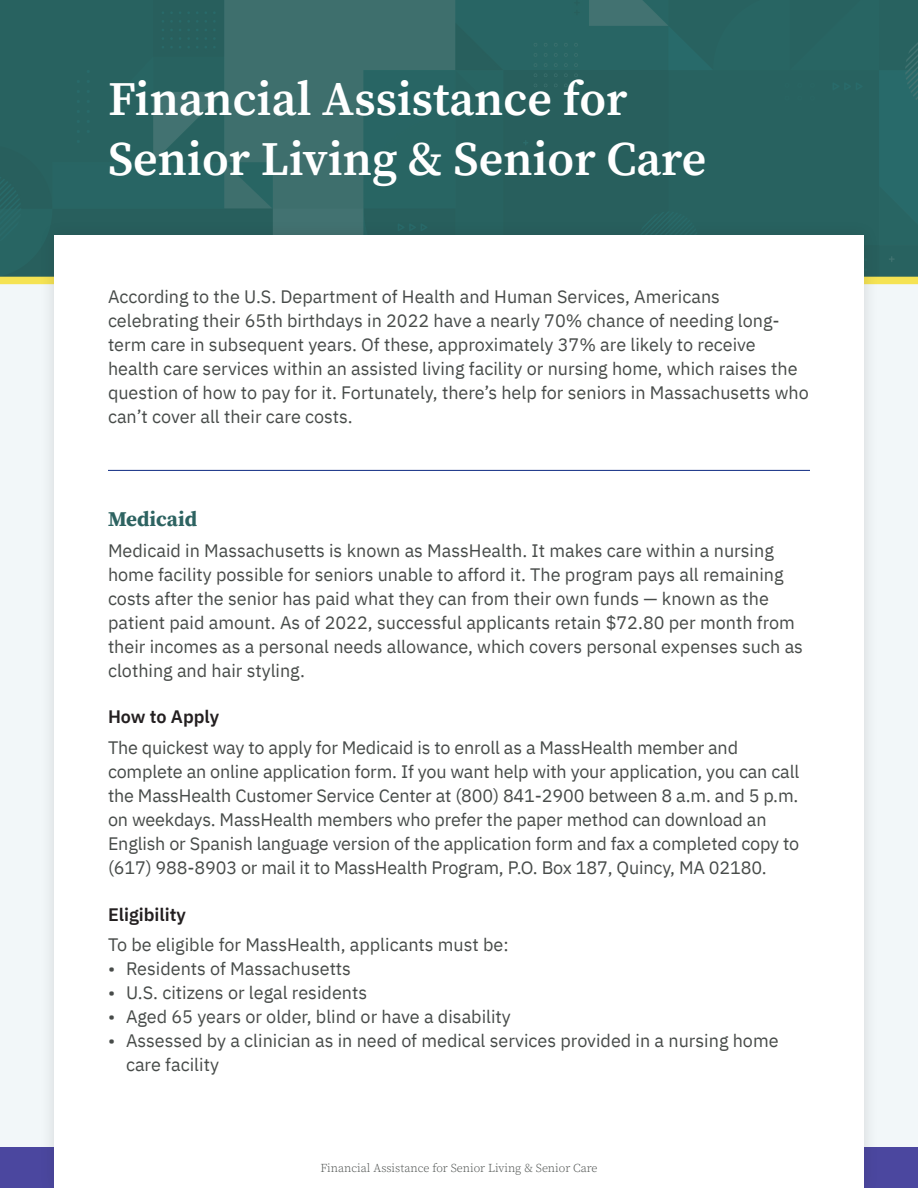
<style>
.page{position:relative;width:918px;height:1188px;background:#f2f7f9}
.page>*{position:absolute;margin:0;border:0;box-sizing:border-box;transform-origin:0 0}
.t1{font:600 48px/60px "Source Serif Pro";color:#fff}
.t2{font:700 21px "Source Serif Pro";color:#2d6361}
.t3{font:18px/24px "IBM Plex Sans";color:#474b49}
.t4{font:600 18px "IBM Plex Sans";color:#231f20}
.t5{font:300 12px "Source Serif Pro";color:#474b49}
</style>
<div class="page">
<svg style="left:0;top:0;width:918px;height:277px;background:#2c6462"></svg>
<div style="left:0;top:277px;width:918px;height:7px;background:#f5e353"></div>
<div style="left:0;top:1148px;width:918px;height:40px;background:#4b479f"></div>
<div style="left:39px;top:220px;width:841px;height:968px;background:#231f20;opacity:.15"></div>
<div style="left:54px;top:235px;width:810px;height:953px;background:#fff"></div>
<hr style="left:108px;top:470px;width:702px;height:1px;background:#253f8e">
<h1 class="t1" style="left:108px;top:69px;width:600px">Financial Assistance for<br>Senior Living &amp; Senior Care</h1>
<p class="t3" style="left:108px;top:284px;width:702px">According to the U.S. Department of Health and Human Services, Americans celebrating their 65th birthdays in 2022 have a nearly 70% chance of needing long&shy;term care in subsequent years. Of these, approximately 37% are likely to receive health care services within an assisted living facility or nursing home, which raises the question of how to pay for it. Fortunately, there’s help for seniors in Massachusetts who can’t cover all their care costs.</p>
<p class="t2" style="left:108px;top:505px;width:91px">Medicaid</p>
<p class="t3" style="left:108px;top:537px;width:697px">Medicaid in Massachusetts is known as MassHealth. It makes care within a nursing home facility possible for seniors unable to afford it. The program pays all remaining costs after the senior has paid what they can from their own funds — known as the patient paid amount. As of 2022, successful applicants retain $72.80 per month from their incomes as a personal needs allowance, which covers personal expenses such as clothing and hair styling.</p>
<p class="t4" style="left:108px;top:703px;width:113px">How to Apply</p>
<p class="t3" style="left:108px;top:734px;width:693px">The quickest way to apply for Medicaid is to enroll as a MassHealth member and complete an online application form. If you want help with your application, you can call the MassHealth Customer Service Center at (800) 841-2900 between 8 a.m. and 5 p.m. on weekdays. MassHealth members who prefer the paper method can download an English or Spanish language version of the application form and fax a completed copy to (617) 988-8903 or mail it to MassHealth Program, P.O. Box 187, Quincy, MA 02180.</p>
<p class="t4" style="left:108px;top:900px;width:80px">Eligibility</p>
<p class="t3" style="left:108px;top:932px;width:402px">To be eligible for MassHealth, applicants must be:</p>
<p class="t3" style="left:108px;top:956px;width:244px">• Residents of Massachusetts</p>
<p class="t3" style="left:108px;top:980px;width:261px">• U.S. citizens or legal residents</p>
<p class="t3" style="left:108px;top:1003px;width:404px">• Aged 65 years or older, blind or have a disability</p>
<p class="t3" style="left:126px;top:1027px;width:654px;text-indent:-18px">• Assessed by a clinician as in need of medical services provided in a nursing home care facility</p>
<p class="t5" style="left:320px;top:1160px;width:279px">Financial Assistance for Senior Living &amp; Senior Care</p>
</div>
